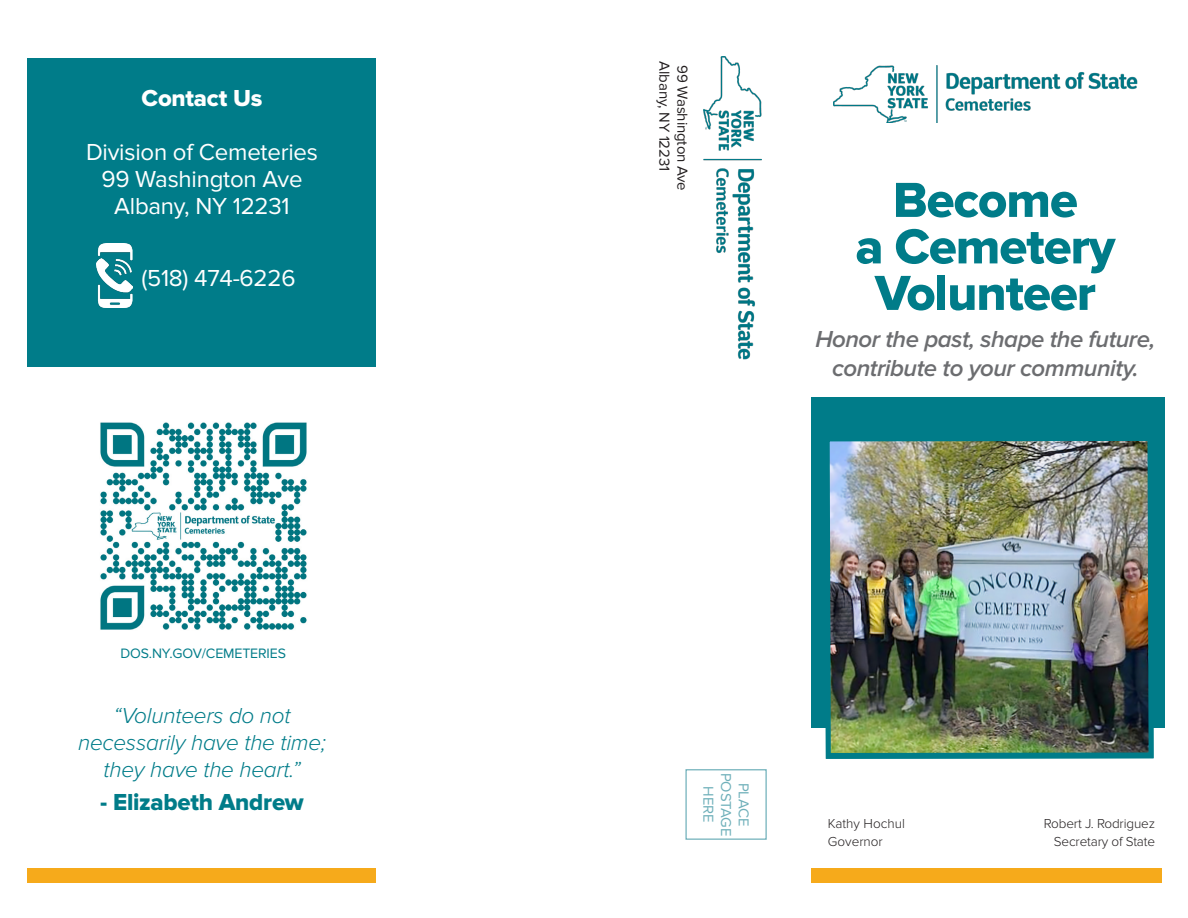
<style>
.page{position:relative;width:1188px;height:918px;background:#fff}
.page>*{position:absolute;margin:0;border:0;box-sizing:border-box;transform-origin:0 0}
.t1{font:51px/46.5px "Proxima Nova Extrabld";letter-spacing:-.02em;color:#007c89;text-align:center}
.t2{font:24px "Proxima Nova";letter-spacing:-.01em;color:#fff}
.t3{font:italic 600 24px/28.5px "Proxima Nova";letter-spacing:-.02em;color:#6c6d70;text-align:center}
.t4{font:24px "Proxima Nova Extrabld";letter-spacing:-.01em;color:#007c89}
.t5{font:24px "Proxima Nova Extrabld";letter-spacing:-.01em;color:#fff}
.t6{font:italic 300 22.5px "Proxima Nova";letter-spacing:-.01em;color:#007c89}
.t7{font:15px "Proxima Nova";letter-spacing:-.01em;color:#231f20}
.t8{font:14.85px/17.9px "Proxima Nova";letter-spacing:-.01em;color:#6fb0ba;text-align:center}
.t9{font:14.1px "Proxima Nova";letter-spacing:-.01em;color:#007c89}
.t10{font:300 13.5px "Proxima Nova";letter-spacing:-.01em;color:#231f20}
</style>
<div class="page">
<div style="left:27px;top:59px;width:349px;height:308px;background:#007c89"></div>
<img style="left:834px;top:65px;width:303px;height:58px">
<div style="left:812px;top:398px;width:353px;height:330px;background:#007c89"></div>
<div style="left:27px;top:868px;width:349px;height:15px;background:#f6aa1b"></div>
<img style="left:97px;top:243px;width:35px;height:65px">
<img style="left:704px;top:56px;width:57px;height:304px">
<div style="left:812px;top:868px;width:350px;height:15px;background:#f6aa1b"></div>
<img style="left:100px;top:422px;width:207px;height:208px">
<div style="left:685px;top:769px;width:82px;height:71px;border:1px solid #6fb0ba"></div>
<img style="left:825px;top:441px;width:329px;height:318px">
<p class="t5" style="left:142px;top:84px;width:122px">Contact Us</p>
<p class="t2" style="left:86px;top:138px;width:233px">Division of Cemeteries</p>
<p class="t2" style="left:101px;top:165px;width:203px">99 Washington Ave</p>
<p class="t2" style="left:114px;top:192px;width:177px">Albany, NY 12231</p>
<p class="t2" style="left:141px;top:264px;width:156px">(518) 474-6226</p>
<p class="t9" style="left:120px;top:646px;width:167px">DOS.NY.GOV/CEMETERIES</p>
<p class="t6" style="left:113px;top:703px;width:179px">“Volunteers do not</p>
<p class="t6" style="left:78px;top:730px;width:249px">necessarily have the time;</p>
<p class="t6" style="left:104px;top:757px;width:199px">they have the heart.”</p>
<p class="t4" style="left:100px;top:788px;width:205px">- Elizabeth Andrew</p>
<p class="t7" style="left:673px;top:61px;width:111px;rotate:90deg">Albany, NY 12231</p>
<p class="t7" style="left:691px;top:65px;width:127px;rotate:90deg">99 Washington Ave</p>
<p class="t1" style="left:855px;top:178px;width:261px">Become<br>a Cemetery<br>Volunteer</p>
<p class="t3" style="left:815px;top:326px;width:342px">Honor the past, shape the future, contribute to your community.</p>
<p class="t8" style="left:753px;top:773px;width:65px;rotate:90deg">PLACE<br>POSTAGE</p>
<p class="t8" style="left:717px;top:786px;width:37px;rotate:90deg">HERE</p>
<p class="t10" style="left:828px;top:815px;width:79px">Kathy Hochul</p>
<p class="t10" style="left:828px;top:833px;width:57px">Governor</p>
<p class="t10" style="left:1044px;top:816px;width:113px">Robert J. Rodriguez</p>
<p class="t10" style="left:1054px;top:834px;width:103px">Secretary of State</p>
</div>
